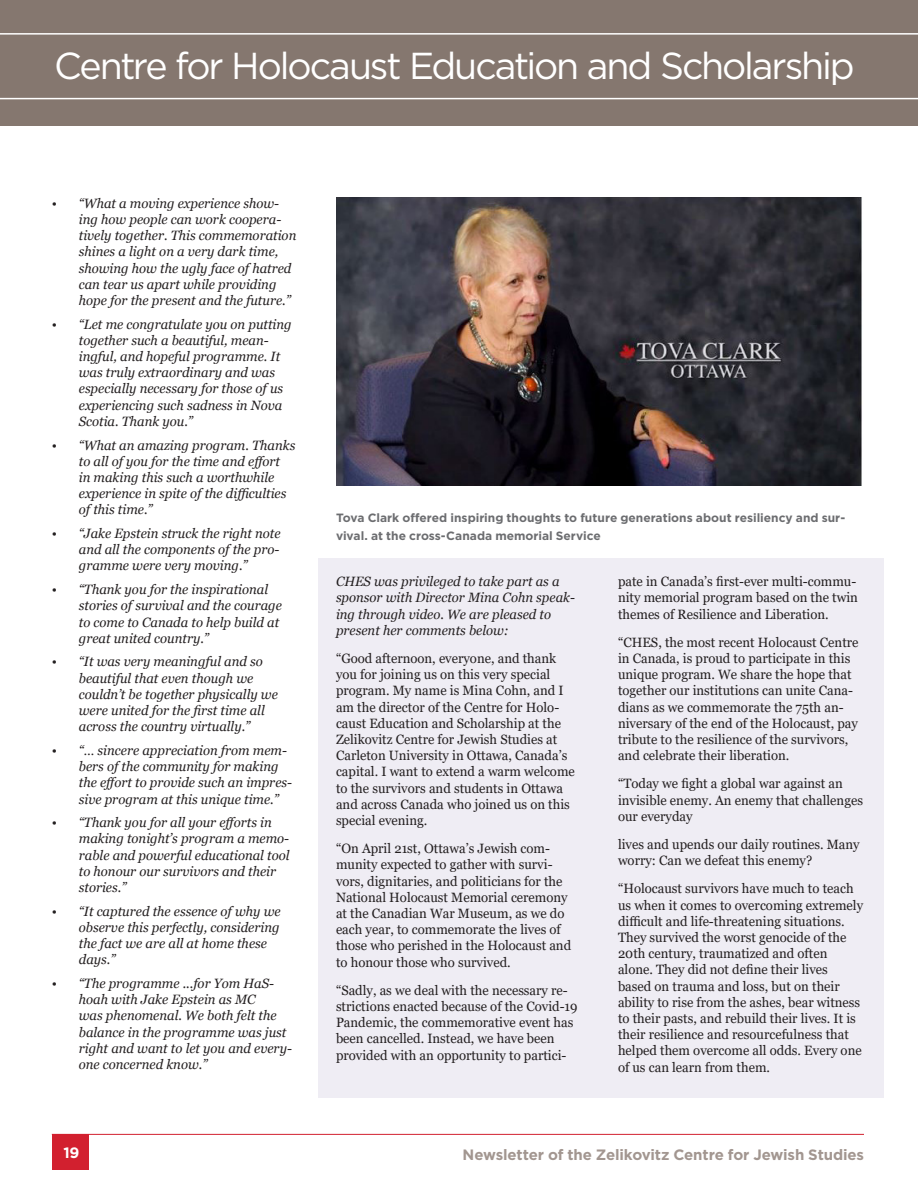
<style>
.page{position:relative;width:918px;height:1188px;background:#fff}
.page>*{position:absolute;margin:0;border:0;box-sizing:border-box;transform-origin:0 0}
.title_GM{font:37.5px "Gotham";letter-spacing:-.055em;color:#fff}
.t1{font:700 15px "Gotham";letter-spacing:-.01em;color:#a29690}
.t2{font:700 15px "Gotham";color:#fff}
.t3{font:13.5px/16.2px "Georgia";color:#231f20}
.t4{font:italic 13.5px/16.2px "Georgia";color:#231f20}
.t5{font:700 12px/18px "Gotham";color:#6c6d70}
</style>
<div class="page">
<div style="left:318px;top:558px;width:565px;height:540px;background:#efedf4"></div>
<div style="left:0;top:0;width:918px;height:126px;background:#85776f"></div>
<hr style="left:0;top:98px;width:918px;height:1px;background:#fff">
<hr style="left:0;top:33px;width:918px;height:2px;background:#fff">
<img style="left:336px;top:198px;width:526px;height:288px">
<div style="left:52px;top:1134px;width:36px;height:35px;background:#d2202f"></div>
<hr style="left:52px;top:1134px;width:812px;height:1px;background:#d2202f">
<p class="title_GM" style="left:54px;top:41px;width:802px">Centre for Holocaust Education and Scholarship</p>
<p class="t4" style="left:79px;top:195px;width:219px;text-indent:-27px">• “What a moving experience show&shy;ing how people can work coopera&shy;tively together. This commemoration shines a light on a very dark time, showing how the ugly face of hatred can tear us apart while providing hope for the present and the future.”</p>
<p class="t4" style="left:79px;top:316px;width:214px;text-indent:-27px">• “Let me congratulate you on putting together such a beautiful, mean&shy;ingful, and hopeful programme. It was truly extraordinary and was especially necessary for those of us experiencing such sadness in Nova<br>Scotia. Thank you.”</p>
<p class="t4" style="left:79px;top:437px;width:218px;text-indent:-27px">• “What an amazing program. Thanks to all of you for the time and effort<br>in making this such a worthwhile experience in spite of the difficulties of this time.”</p>
<p class="t4" style="left:79px;top:525px;width:203px;text-align:justify;text-indent:-27px">• “Jake Epstein struck the right note and all the components of the pro&shy;gramme were very moving.”</p>
<p class="t4" style="left:79px;top:582px;width:205px;text-indent:-27px">• “Thank you for the inspirational stories of survival and the courage to come to Canada to help build at great united country.”</p>
<p class="t4" style="left:79px;top:654px;width:201px;text-indent:-27px">• “It was very meaningful and so beautiful that even though we couldn’t be together physically we were united for the first time all across the country virtually.”</p>
<p class="t4" style="left:79px;top:742px;width:215px;text-indent:-27px">• “… sincere appreciation from mem&shy;bers of the community for making the effort to provide such an impres&shy;sive program at this unique time.”</p>
<p class="t4" style="left:79px;top:815px;width:212px;text-indent:-27px">• “Thank you for all your efforts in making tonight’s program a memo&shy;rable and powerful educational tool to honour our survivors and their stories.”</p>
<p class="t4" style="left:79px;top:903px;width:203px;text-indent:-27px">• “It captured the essence of why we observe this perfectly, considering the fact we are all at home these days.”</p>
<p class="t4" style="left:79px;top:975px;width:215px;text-indent:-27px">• “The programme ...for Yom HaS&shy;hoah with Jake Epstein as MC<br>was phenomenal. We both felt the balance in the programme was just right and want to let you and every&shy;one concerned know.”</p>
<p class="t5" style="left:336px;top:509px;width:511px">Tova Clark offered inspiring thoughts to future generations about resiliency and sur&shy;vival. at the cross-Canada memorial Service</p>
<p class="t4" style="left:336px;top:574px;width:241px">CHES was privileged to take part as a sponsor with Director Mina Cohn speak&shy;ing through video. We are pleased to present her comments below:</p>
<p class="t3" style="left:336px;top:651px;width:240px">“Good afternoon, everyone, and thank you for joining us on this very special program. My name is Mina Cohn, and I am the director of the Centre for Holo&shy;caust Education and Scholarship at the Zelikovitz Centre for Jewish Studies at Carleton University in Ottawa, Canada’s capital. I want to extend a warm welcome to the survivors and students in Ottawa and across Canada who joined us on this special evening.</p>
<p class="t3" style="left:336px;top:841px;width:237px">“On April 21st, Ottawa’s Jewish com&shy;munity expected to gather with survi&shy;vors, dignitaries, and politicians for the National Holocaust Memorial ceremony at the Canadian War Museum, as we do each year, to commemorate the lives of those who perished in the Holocaust and to honour those who survived.</p>
<p class="t3" style="left:336px;top:982px;width:243px">“Sadly, as we deal with the necessary re&shy;strictions enacted because of the Covid-19<br>Pandemic, the commemorative event has been cancelled. Instead, we have been provided with an opportunity to partici-</p>
<p class="t3" style="left:618px;top:574px;width:241px;text-align:justify">pate in Canada’s first-ever multi-commu&shy;nity memorial program based on the twin themes of Resilience and Liberation.</p>
<p class="t3" style="left:618px;top:634px;width:242px">“CHES, the most recent Holocaust Centre in Canada, is proud to participate in this unique program. We share the hope that together our institutions can unite Cana&shy;dians as we commemorate the 75th an&shy;niversary of the end of the Holocaust, pay tribute to the resilience of the survivors, and celebrate their liberation.</p>
<p class="t3" style="left:618px;top:776px;width:247px">“Today we fight a global war against an invisible enemy. An enemy that challenges our everyday</p>
<p class="t3" style="left:618px;top:837px;width:243px">lives and upends our daily routines. Many worry: Can we defeat this enemy?</p>
<p class="t3" style="left:618px;top:881px;width:247px">“Holocaust survivors have much to teach us when it comes to overcoming extremely difficult and life-threatening situations.<br>They survived the worst genocide of the 20th century, traumatized and often alone. They did not define their lives based on trauma and loss, but on their ability to rise from the ashes, bear witness to their pasts, and rebuild their lives. It is their resilience and resourcefulness that helped them overcome all odds. Every one of us can learn from them.</p>
<p class="t2" style="left:63px;top:1143px;width:18px">19</p>
<p class="t1" style="left:463px;top:1145px;width:403px">Newsletter of the Zelikovitz Centre for Jewish Studies</p>
</div>
